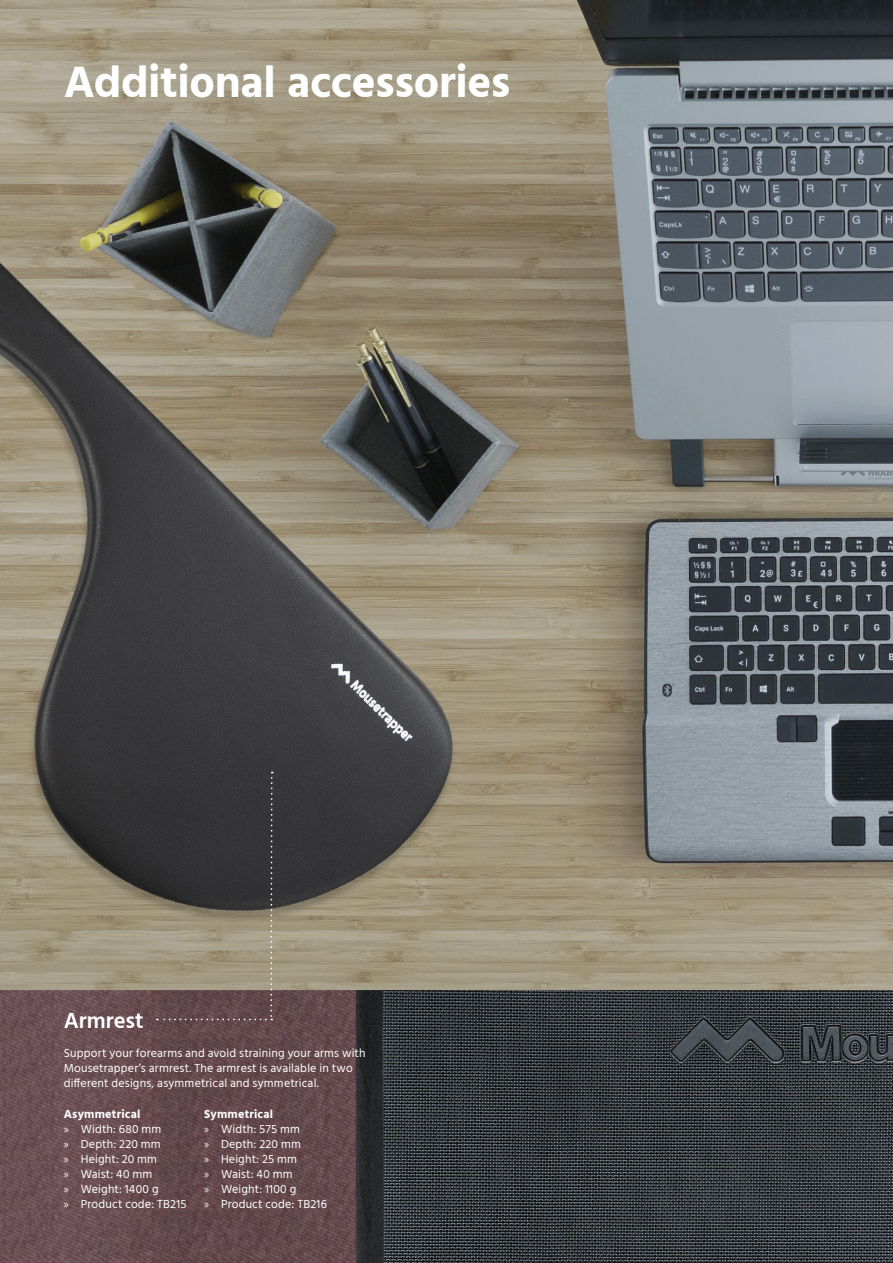
<style>
.page{position:relative;width:893px;height:1263px;background:#fff}
.page>*{position:absolute;margin:0;border:0;box-sizing:border-box;transform-origin:0 0}
.Rubbe{font:700 45px "Hind";letter-spacing:-.005em;color:#fff}
.t1{font:600 22.5px "Hind";color:#fff}
.t2{font:12px/15px "Hind";letter-spacing:.015em;color:#fff}
.Styckeformat_1{font:700 12px "Hind";letter-spacing:.015em;color:#fff}
.s1{font-family:"Myriad Pro"}
</style>
<div class="page">
<img style="left:0;top:0;width:893px;height:1263px">
<svg style="left:157px;top:772px;width:116px;height:248px;background:#5d5751"></svg>
<p class="Rubbe" style="left:64px;top:56px;width:448px">Additional accessories</p>
<p class="t1" style="left:64px;top:1004px;width:81px">Armrest</p>
<p class="t2" style="left:64px;top:1046px;width:303px">Support your forearms and avoid straining your arms with<br>Mousetrapper’s armrest. The armrest is available in two different designs, asymmetrical and symmetrical.</p>
<p class="Styckeformat_1" style="left:64px;top:1107px;width:78px">Asymmetrical</p>
<p class="t2" style="left:64px;top:1122px;width:99px"><span class="s1">»</span> Width: 680 mm</p>
<p class="t2" style="left:64px;top:1137px;width:98px"><span class="s1">»</span> Depth: 220 mm</p>
<p class="t2" style="left:64px;top:1152px;width:95px"><span class="s1">»</span> Height: 20 mm</p>
<p class="t2" style="left:64px;top:1167px;width:90px"><span class="s1">»</span> Waist: 40 mm</p>
<p class="t2" style="left:64px;top:1182px;width:96px"><span class="s1">»</span> Weight: 1400 g</p>
<p class="t2" style="left:64px;top:1197px;width:124px"><span class="s1">»</span> Product code: TB215</p>
<p class="Styckeformat_1" style="left:204px;top:1107px;width:71px">Symmetrical</p>
<p class="t2" style="left:204px;top:1122px;width:97px"><span class="s1">»</span> Width: 575 mm</p>
<p class="t2" style="left:204px;top:1137px;width:98px"><span class="s1">»</span> Depth: 220 mm</p>
<p class="t2" style="left:204px;top:1152px;width:94px"><span class="s1">»</span> Height: 25 mm</p>
<p class="t2" style="left:204px;top:1167px;width:90px"><span class="s1">»</span> Waist: 40 mm</p>
<p class="t2" style="left:204px;top:1182px;width:94px"><span class="s1">»</span> Weight: 1100 g</p>
<p class="t2" style="left:204px;top:1197px;width:124px"><span class="s1">»</span> Product code: TB216</p>
</div>
